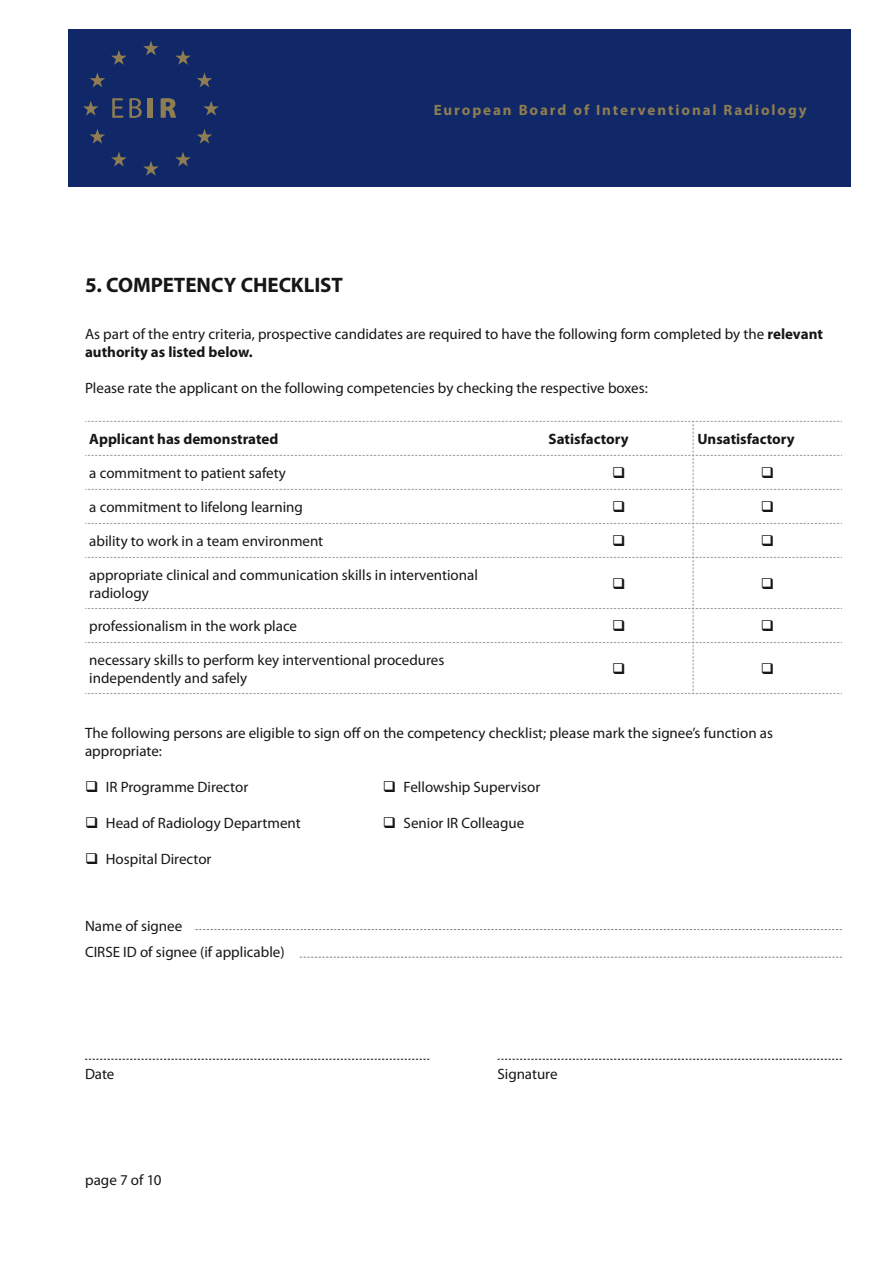
<style>
.page{position:relative;width:893px;height:1263px;background:#fff}
.page>*{position:absolute;margin:0;border:0;box-sizing:border-box;transform-origin:0 0}
.t1{font:700 21px "Myriad Pro";letter-spacing:-.005em;color:#151715}
.t2{font:15px/18px "Myriad Pro";color:#151715}
.t3{font:700 15px "Myriad Pro";color:#151715}
.t4{font:700 15px "Myriad Pro";letter-spacing:.125em;color:#8e7d52}
.s1{font-weight:700}
</style>
<div class="page">
<svg style="left:196px;top:929px;width:646px;height:1px"></svg>
<svg style="left:300px;top:957px;width:542px;height:1px"></svg>
<svg style="left:85px;top:1059px;width:344px;height:1px"></svg>
<svg style="left:497px;top:1059px;width:345px;height:1px"></svg>
<div style="left:68px;top:30px;width:782px;height:157px;background:#102867"></div>
<svg style="left:197px;top:72px;width:15px;height:15px"></svg>
<svg style="left:175px;top:50px;width:16px;height:15px"></svg>
<svg style="left:143px;top:41px;width:16px;height:14px"></svg>
<svg style="left:111px;top:50px;width:16px;height:15px"></svg>
<svg style="left:90px;top:72px;width:15px;height:15px"></svg>
<svg style="left:83px;top:101px;width:16px;height:15px"></svg>
<svg style="left:90px;top:129px;width:15px;height:15px"></svg>
<svg style="left:111px;top:152px;width:16px;height:14px"></svg>
<svg style="left:143px;top:161px;width:16px;height:15px"></svg>
<svg style="left:175px;top:152px;width:16px;height:14px"></svg>
<svg style="left:203px;top:101px;width:16px;height:15px"></svg>
<svg style="left:197px;top:129px;width:15px;height:15px"></svg>
<svg style="left:112px;top:98px;width:11px;height:20px"></svg>
<svg style="left:129px;top:98px;width:13px;height:20px"></svg>
<div style="left:148px;top:98px;width:5px;height:20px;background:#8e7d52"></div>
<svg style="left:161px;top:98px;width:15px;height:20px"></svg>
<svg style="left:85px;top:421px;width:757px;height:273px"></svg>
<h1 class="t1" style="left:85px;top:273px;width:259px">5. COMPETENCY CHECKLIST</h1>
<p class="t4" style="left:434px;top:102px;width:375px">European Board of Interventional Radiology</p>
<p class="t2" style="left:85px;top:325px;width:739px">As part of the entry criteria, prospective candidates are required to have the following form completed by the <span class="s1">relevant authority as listed below.</span></p>
<p class="t2" style="left:85px;top:379px;width:564px">Please rate the applicant on the following competencies by checking the respective boxes:</p>
<p class="t3" style="left:89px;top:430px;width:190px">Applicant has demonstrated</p>
<p class="t3" style="left:549px;top:430px;width:82px">Satisfactory</p>
<p class="t3" style="left:697px;top:430px;width:99px">Unsatisfactory</p>
<p class="t2" style="left:89px;top:464px;width:198px">a commitment to patient safety</p>
<p class="t2" style="left:89px;top:498px;width:215px">a commitment to lifelong learning</p>
<p class="t2" style="left:89px;top:532px;width:235px">ability to work in a team environment</p>
<p class="t2" style="left:89px;top:566px;width:390px">appropriate clinical and communication skills in interventional radiology</p>
<p class="t2" style="left:89px;top:617px;width:209px">professionalism in the work place</p>
<p class="t2" style="left:89px;top:651px;width:357px">necessary skills to perform key interventional procedures independently and safely</p>
<p class="t2" style="left:85px;top:725px;width:689px">The following persons are eligible to sign off on the competency checklist; please mark the signee’s function as appropriate:</p>
<p class="t2" style="left:85px;top:779px;width:165px">❑ IR Programme Director</p>
<p class="t2" style="left:383px;top:779px;width:159px">❑ Fellowship Supervisor</p>
<p class="t2" style="left:85px;top:815px;width:217px">❑ Head of Radiology Department</p>
<p class="t2" style="left:383px;top:815px;width:143px">❑ Senior IR Colleague</p>
<p class="t2" style="left:85px;top:851px;width:128px">❑ Hospital Director</p>
<p class="t2" style="left:85px;top:912px;width:201px;line-height:26.5px">Name of signee<br>CIRSE ID of signee (if applicable)</p>
<p class="t2" style="left:85px;top:1065px;width:31px">Date</p>
<p class="t2" style="left:497px;top:1065px;width:62px">Signature</p>
<p class="t2" style="left:85px;top:1171px;width:78px">page 7 of 10</p>
</div>
